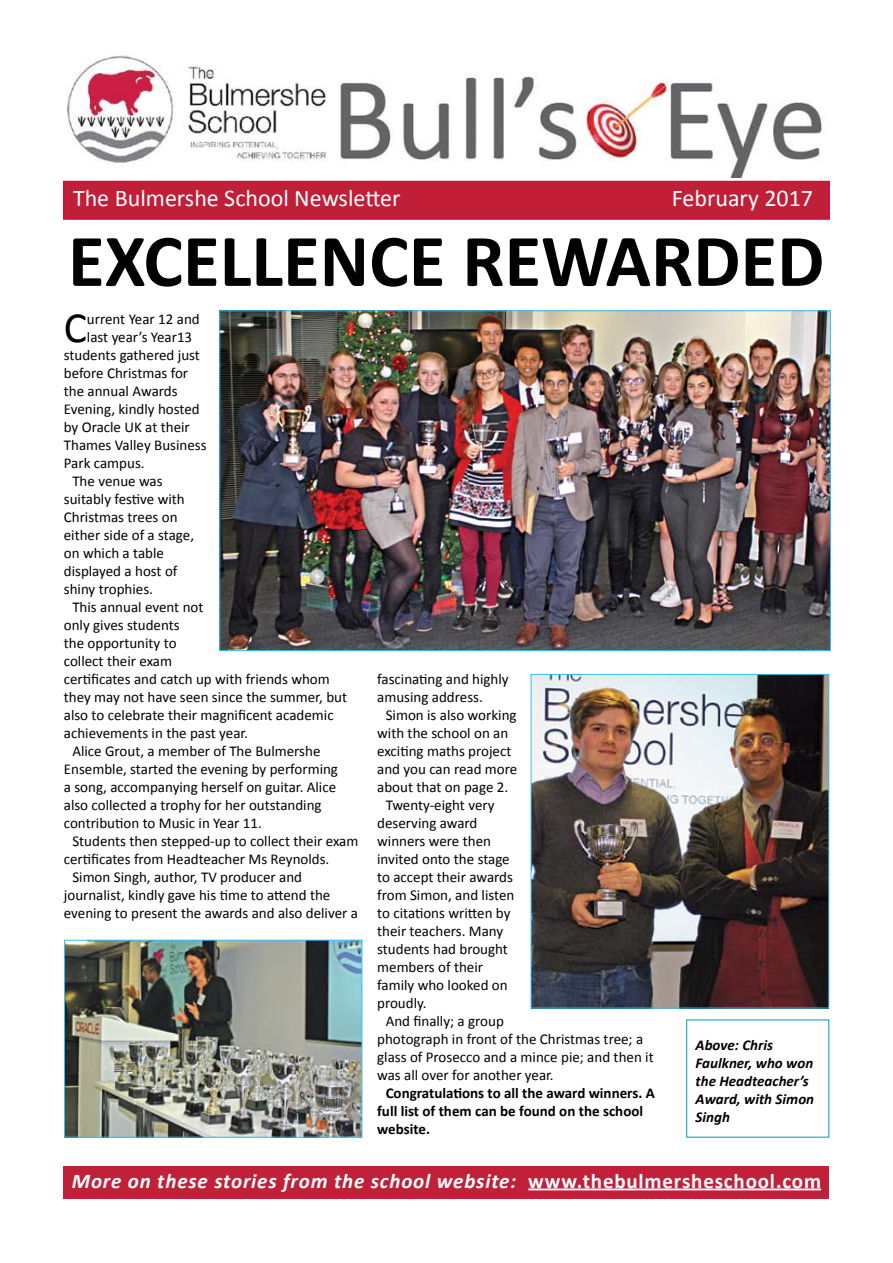
<style>
.page{position:relative;width:893px;height:1263px;background:#fff}
.page>*{position:absolute;margin:0;border:0;box-sizing:border-box;transform-origin:0 0}
.t1{font:700 75px "Calibri";color:#010103}
.t2{font:43.35px "Calibri";color:#000}
.t3{font:24px "Calibri";color:#fdfeff}
.t4{font:italic 700 21px "Calibri";letter-spacing:.04em;color:#fff}
.t5{font:15px "Calibri";color:#000}
.t6{font:700 15px/18px "Calibri";color:#000}
.t7{font:italic 700 15px/18px "Calibri";color:#000}
.s1{font-style:normal}
</style>
<div class="page">
<div style="left:64px;top:182px;width:765px;height:37px;background:#c01f37"></div>
<div style="left:63px;top:181px;width:767px;height:39px;border:2px solid #ce0f42"></div>
<div style="left:64px;top:1166px;width:765px;height:33px;background:#c02139"></div>
<hr style="left:528px;top:1188px;width:293px;height:2px;background:#fff">
<img style="left:221px;top:312px;width:608px;height:337px">
<img style="left:67px;top:52px;width:755px;height:125px">
<img style="left:66px;top:942px;width:294px;height:193px">
<div style="left:64px;top:940px;width:298px;height:197px;border:1px solid #35c0f1"></div>
<img style="left:533px;top:676px;width:294px;height:330px">
<div style="left:531px;top:674px;width:298px;height:334px;border:1px solid #35c0f1"></div>
<h3 class="t3" style="left:73px;top:183px;width:329px">The Bulmershe School Newsletter</h3>
<h3 class="t3" style="left:672px;top:183px;width:143px">February 2017</h3>
<h1 class="t1" style="left:68px;top:214px;width:758px">EXCELLENCE REWARDED</h1>
<h2 class="t2" style="left:64px;top:301px;width:25px">C</h2>
<p class="t5" style="left:87px;top:310px;width:114px">urrent Year 12 and</p>
<p class="t5" style="left:87px;top:328px;width:107px">last year’s Year13</p>
<p class="t5" style="left:64px;top:346px;width:138px">students gathered just</p>
<p class="t5" style="left:64px;top:364px;width:126px">before Christmas for</p>
<p class="t5" style="left:64px;top:382px;width:115px">the annual Awards</p>
<p class="t5" style="left:64px;top:400px;width:137px">Evening, kindly hosted</p>
<p class="t5" style="left:64px;top:418px;width:127px">by Oracle UK at their</p>
<p class="t5" style="left:64px;top:436px;width:144px">Thames Valley Business</p>
<p class="t5" style="left:64px;top:454px;width:82px">Park campus.</p>
<p class="t5" style="left:72px;top:472px;width:92px">The venue was</p>
<p class="t5" style="left:64px;top:490px;width:122px">suitably festive with</p>
<p class="t5" style="left:64px;top:508px;width:115px">Christmas trees on</p>
<p class="t5" style="left:64px;top:526px;width:132px">either side of a stage,</p>
<p class="t5" style="left:64px;top:544px;width:102px">on which a table</p>
<p class="t5" style="left:64px;top:562px;width:115px">displayed a host of</p>
<p class="t5" style="left:64px;top:580px;width:91px">shiny trophies.</p>
<p class="t5" style="left:72px;top:598px;width:133px">This annual event not</p>
<p class="t5" style="left:64px;top:616px;width:117px">only gives students</p>
<p class="t5" style="left:64px;top:634px;width:114px">the opportunity to</p>
<p class="t5" style="left:64px;top:652px;width:110px">collect their exam</p>
<p class="t5" style="left:64px;top:670px;width:268px">certificates and catch up with friends whom</p>
<p class="t5" style="left:64px;top:688px;width:285px">they may not have seen since the summer, but</p>
<p class="t5" style="left:64px;top:706px;width:271px">also to celebrate their magnificent academic</p>
<p class="t5" style="left:64px;top:724px;width:186px">achievements in the past year.</p>
<p class="t5" style="left:72px;top:742px;width:250px">Alice Grout, a member of The Bulmershe</p>
<p class="t5" style="left:64px;top:760px;width:276px">Ensemble, started the evening by performing</p>
<p class="t5" style="left:64px;top:778px;width:274px">a song, accompanying herself on guitar. Alice</p>
<p class="t5" style="left:64px;top:796px;width:259px">also collected a trophy for her outstanding</p>
<p class="t5" style="left:64px;top:814px;width:199px">contribution to Music in Year 11.</p>
<p class="t5" style="left:72px;top:832px;width:288px">Students then stepped-up to collect their exam</p>
<p class="t5" style="left:64px;top:850px;width:267px">certificates from Headteacher Ms Reynolds.</p>
<p class="t5" style="left:72px;top:868px;width:231px">Simon Singh, author, TV producer and</p>
<p class="t5" style="left:64px;top:886px;width:268px">journalist, kindly gave his time to attend the</p>
<p class="t5" style="left:64px;top:904px;width:296px">evening to present the awards and also deliver a</p>
<p class="t5" style="left:377px;top:670px;width:133px">fascinating and highly</p>
<p class="t5" style="left:377px;top:688px;width:107px">amusing address.</p>
<p class="t5" style="left:386px;top:706px;width:132px">Simon is also working</p>
<p class="t5" style="left:377px;top:724px;width:133px">with the school on an</p>
<p class="t5" style="left:377px;top:742px;width:136px">exciting maths project</p>
<p class="t5" style="left:377px;top:760px;width:142px">and you can read more</p>
<p class="t5" style="left:377px;top:778px;width:133px">about that on page 2.</p>
<p class="t5" style="left:386px;top:796px;width:110px">Twenty-eight very</p>
<p class="t5" style="left:377px;top:814px;width:102px">deserving award</p>
<p class="t5" style="left:377px;top:832px;width:115px">winners were then</p>
<p class="t5" style="left:377px;top:850px;width:134px">invited onto the stage</p>
<p class="t5" style="left:377px;top:868px;width:137px">to accept their awards</p>
<p class="t5" style="left:377px;top:886px;width:139px">from Simon, and listen</p>
<p class="t5" style="left:377px;top:904px;width:135px">to citations written by</p>
<p class="t5" style="left:377px;top:922px;width:128px">their teachers. Many</p>
<p class="t5" style="left:377px;top:940px;width:132px">students had brought</p>
<p class="t5" style="left:377px;top:958px;width:107px">members of their</p>
<p class="t5" style="left:377px;top:976px;width:132px">family who looked on</p>
<p class="t5" style="left:377px;top:994px;width:51px">proudly.</p>
<p class="t5" style="left:386px;top:1012px;width:120px">And finally; a group</p>
<p class="t5" style="left:377px;top:1030px;width:267px">photograph in front of the Christmas tree; a</p>
<p class="t5" style="left:377px;top:1048px;width:278px">glass of Prosecco and a mince pie; and then it</p>
<p class="t5" style="left:377px;top:1066px;width:178px">was all over for another year.</p>
<p class="t6" style="left:377px;top:1083px;width:279px;text-indent:9px">Congratulations to all the award winners. A full list of them can be found on the school website.</p>
<p class="t7" style="left:696px;top:1035px;width:120px">Above: Chris<br>Faulkner, who won the Headteacher’s<br>Award, with Simon<br>Singh</p>
<h3 class="t4" style="left:72px;top:1167px;width:751px">More on these stories from the school website: <span class="s1">www.thebulmersheschool.com</span></h3>
</div>
